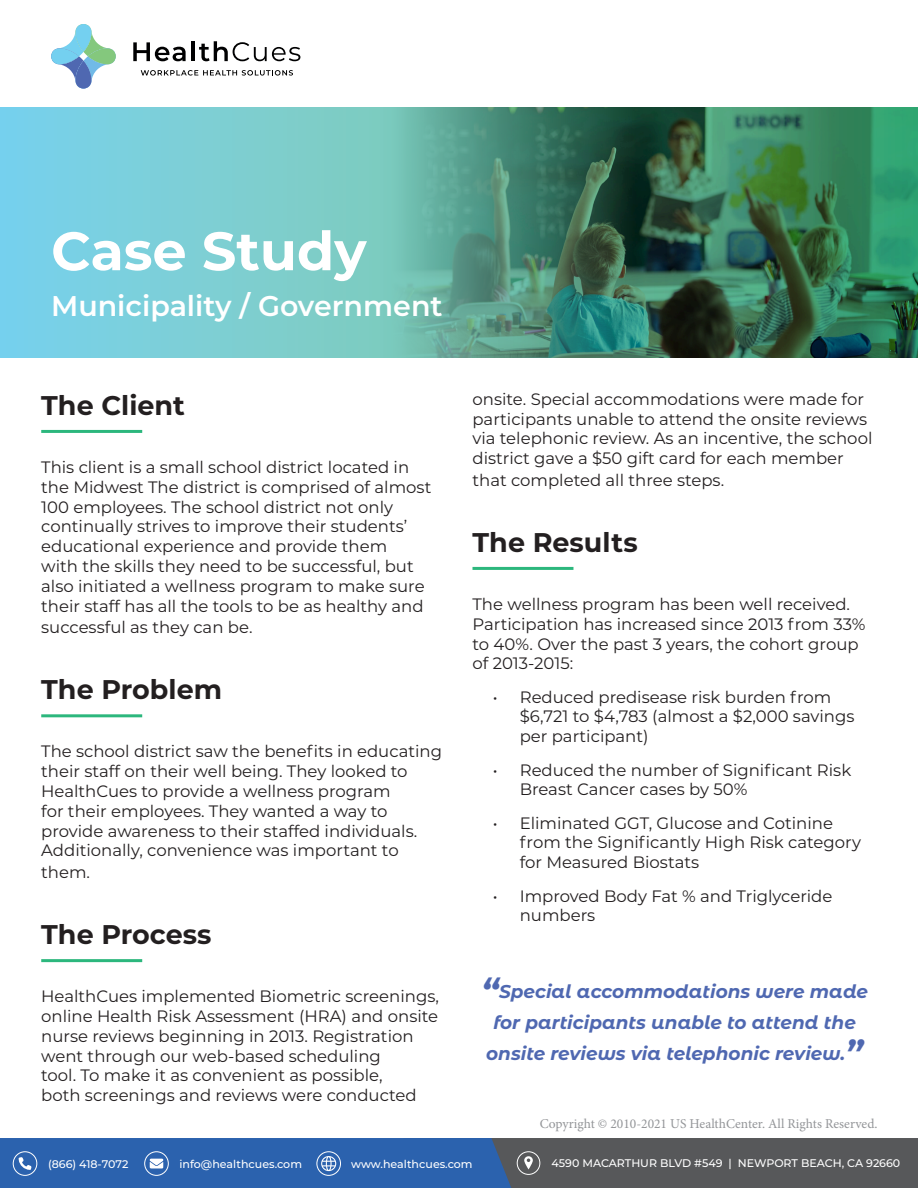
<style>
.page{position:relative;width:918px;height:1188px;background:#fff}
.page>*{position:absolute;margin:0;border:0;box-sizing:border-box;transform-origin:0 0}
.t1{font:700 54px "Montserrat";color:#fff}
.t2{font:600 28.5px "Montserrat";color:#fff}
.t3{font:700 27px "Montserrat";color:#231f20}
.t4{font:italic 700 18.45px/31px "Montserrat Alternates";color:#4f68b1;text-align:center}
.t5{font:16.5px/19.8px "Montserrat";color:#231f20}
.t6{font:13.5px "Minion Pro";color:#939598}
.t7{font:500 11.1px "Montserrat";color:#fff}
.s1{font-size:35.85px}
</style>
<div class="page">
<svg style="left:0;top:1138px;width:918px;height:50px;background:#415f89"></svg>
<svg style="left:133px;top:42px;width:53px;height:19px"></svg>
<hr style="left:191px;top:41px;width:4px;height:20px;background:#000001">
<svg style="left:199px;top:41px;width:101px;height:20px"></svg>
<svg style="left:141px;top:70px;width:152px;height:6px"></svg>
<svg style="left:51px;top:24px;width:65px;height:65px"></svg>
<img style="left:0;top:107px;width:918px;height:251px">
<hr style="left:41px;top:430px;width:101px;height:3px;background:#2cb77d">
<hr style="left:41px;top:714px;width:101px;height:3px;background:#2cb77d">
<hr style="left:41px;top:959px;width:101px;height:3px;background:#2cb77d">
<hr style="left:472px;top:567px;width:101px;height:3px;background:#2cb77d">
<p class="t1" style="left:51px;top:212px;width:317px">Case Study</p>
<p class="t2" style="left:51px;top:286px;width:393px">Municipality / Government</p>
<p class="t3" style="left:41px;top:386px;width:145px">The Client</p>
<p class="t5" style="left:41px;top:457px;width:392px">This client is a small school district located in the Midwest The district is comprised of almost 100 employees. The school district not only continually strives to improve their students’ educational experience and provide them<br>with the skills they need to be successful, but also initiated a wellness program to make sure their staff has all the tools to be as healthy and</p>
<p class="t5" style="left:41px;top:617px;width:213px">successful as they can be.</p>
<p class="t3" style="left:41px;top:670px;width:182px">The Problem</p>
<p class="t5" style="left:41px;top:741px;width:402px">The school district saw the benefits in educating their staff on their well being. They looked to HealthCues to provide a wellness program<br>for their employees. They wanted a way to provide awareness to their staffed individuals.<br>Additionally, convenience was important to</p>
<p class="t5" style="left:41px;top:862px;width:50px">them.</p>
<p class="t3" style="left:41px;top:915px;width:172px">The Process</p>
<p class="t5" style="left:41px;top:986px;width:399px">HealthCues implemented Biometric screenings, online Health Risk Assessment (HRA) and onsite nurse reviews beginning in 2013. Registration went through our web-based scheduling<br>tool. To make it as convenient as possible,<br>both screenings and reviews were conducted</p>
<p class="t5" style="left:472px;top:388px;width:401px">onsite. Special accommodations were made for participants unable to attend the onsite reviews via telephonic review. As an incentive, the school district gave a $50 gift card for each member</p>
<p class="t5" style="left:472px;top:469px;width:253px">that completed all three steps.</p>
<p class="t3" style="left:472px;top:523px;width:167px">The Results</p>
<p class="t5" style="left:472px;top:594px;width:394px">The wellness program has been well received.<br>Participation has increased since 2013 from 33% to 40%. Over the past 3 years, the cohort group of 2013-2015:</p>
<p class="t5" style="left:520px;top:686px;width:336px;text-indent:-27px">• Reduced predisease risk burden from $6,721 to $4,783 (almost a $2,000 savings per participant)</p>
<p class="t5" style="left:520px;top:759px;width:333px;text-indent:-27px">• Reduced the number of Significant Risk<br>Breast Cancer cases by 50%</p>
<p class="t5" style="left:520px;top:812px;width:343px;text-indent:-27px">• Eliminated GGT, Glucose and Cotinine from the Significantly High Risk category for Measured Biostats</p>
<p class="t5" style="left:520px;top:885px;width:314px;text-indent:-27px">• Improved Body Fat % and Triglyceride numbers</p>
<p class="t4" style="left:481px;top:975px;width:388px"><span class="s1">“</span>Special accommodations were made for participants unable to attend the onsite reviews via telephonic review.<span class="s1">”</span></p>
<p class="t6" style="left:540px;top:1114px;width:339px">Copyright © 2010-2021 US HealthCenter. All Rights Reserved.</p>
<p class="t7" style="left:48px;top:1157px;width:82px">(866) 418-7072</p>
<p class="t7" style="left:180px;top:1157px;width:124px">info@healthcues.com</p>
<p class="t7" style="left:351px;top:1157px;width:123px">www.healthcues.com</p>
<p class="t7" style="left:552px;top:1155px;width:350px">4590 MACARTHUR BLVD #549 | NEWPORT BEACH, CA 92660</p>
</div>
